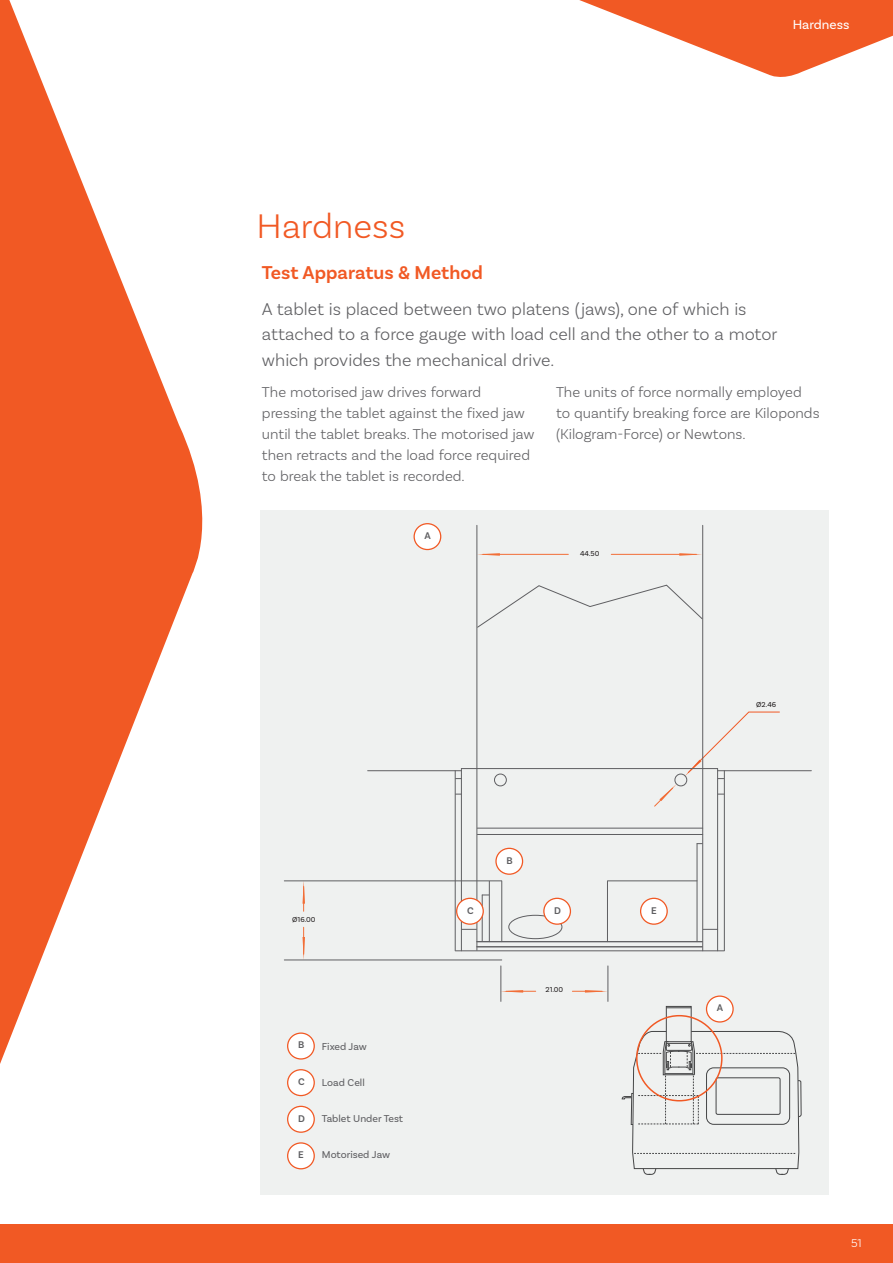
<style>
.page{position:relative;width:893px;height:1263px;background:#fff}
.page>*{position:absolute;margin:0;border:0;box-sizing:border-box;transform-origin:0 0}
.t1{font:300 36px "Basic Sans";color:#f15924}
.t2{font:600 19.5px "Basic Sans";color:#f15924}
.t3{font:300 18px/25.5px "Basic Sans";color:#5f5f62}
.t4{font:300 15px/21px "Basic Sans";color:#5f5f62}
.t5{font:13.5px "Basic Sans";color:#fff}
.t6{font:300 12px "Basic Sans";color:#fff}
.t7{font:10.5px "Basic Sans";color:#5f5f62}
.t8{font:600 10.2px "Basic Sans";color:#5f5f62}
.t9{font:7.5px "Basic Sans";color:#231f20}
</style>
<div class="page">
<svg style="left:0;top:0;width:222px;height:1225px"></svg>
<svg style="left:579px;top:0;width:314px;height:77px"></svg>
<div style="left:0;top:1225px;width:893px;height:38px;background:#f15924"></div>
<div style="left:260px;top:510px;width:569px;height:685px;background:#eff1f0"></div>
<div style="left:414px;top:524px;width:27px;height:25px;background:#fff;border-radius:50%"></div>
<div style="left:413px;top:523px;width:28px;height:27px;border:1px solid #f15924;border-radius:50%"></div>
<div style="left:496px;top:848px;width:27px;height:26px;background:#fff;border-radius:50%"></div>
<div style="left:495px;top:848px;width:28px;height:27px;border:1px solid #f15924;border-radius:50%"></div>
<div style="left:288px;top:1033px;width:26px;height:26px;background:#fff;border-radius:50%"></div>
<div style="left:287px;top:1032px;width:28px;height:27px;border:1px solid #f15924;border-radius:50%"></div>
<div style="left:288px;top:1070px;width:26px;height:25px;background:#fff;border-radius:50%"></div>
<div style="left:287px;top:1069px;width:28px;height:27px;border:1px solid #f15924;border-radius:50%"></div>
<div style="left:288px;top:1106px;width:26px;height:26px;background:#fff;border-radius:50%"></div>
<div style="left:287px;top:1106px;width:28px;height:27px;border:1px solid #f15924;border-radius:50%"></div>
<div style="left:288px;top:1143px;width:26px;height:26px;background:#fff;border-radius:50%"></div>
<div style="left:287px;top:1142px;width:28px;height:27px;border:1px solid #f15924;border-radius:50%"></div>
<svg style="left:622px;top:995px;width:180px;height:180px"></svg>
<svg style="left:302px;top:881px;width:3px;height:30px"></svg>
<svg style="left:679px;top:553px;width:23px;height:3px"></svg>
<hr style="left:611px;top:554px;width:85px;height:1px;background:#f26e37">
<svg style="left:477px;top:553px;width:23px;height:3px"></svg>
<hr style="left:483px;top:554px;width:85px;height:1px;background:#f26e37">
<svg style="left:654px;top:784px;width:22px;height:23px"></svg>
<svg style="left:585px;top:990px;width:22px;height:2px"></svg>
<hr style="left:572px;top:991px;width:30px;height:1px;background:#f26e37">
<svg style="left:302px;top:927px;width:3px;height:32px"></svg>
<svg style="left:501px;top:990px;width:22px;height:2px"></svg>
<hr style="left:506px;top:991px;width:30px;height:1px;background:#f26e37">
<hr style="left:476px;top:525px;width:1px;height:425px;background:#5f5f62">
<hr style="left:461px;top:768px;width:257px;height:1px;background:#5f5f62">
<hr style="left:477px;top:828px;width:226px;height:1px;background:#5f5f62">
<hr style="left:477px;top:834px;width:226px;height:1px;background:#5f5f62">
<hr style="left:607px;top:880px;width:90px;height:1px;background:#5f5f62">
<hr style="left:284px;top:880px;width:218px;height:1px;background:#5f5f62">
<hr style="left:284px;top:959px;width:218px;height:1px;background:#5f5f62">
<hr style="left:500px;top:966px;width:1px;height:35px;background:#5f5f62">
<hr style="left:607px;top:966px;width:1px;height:35px;background:#5f5f62">
<hr style="left:607px;top:881px;width:1px;height:61px;background:#5f5f62">
<hr style="left:501px;top:881px;width:1px;height:61px;background:#5f5f62">
<hr style="left:489px;top:881px;width:1px;height:61px;background:#5f5f62">
<hr style="left:482px;top:895px;width:1px;height:46px;background:#5f5f62">
<hr style="left:697px;top:844px;width:1px;height:98px;background:#5f5f62">
<hr style="left:368px;top:770px;width:93px;height:1px;background:#5f5f62">
<svg style="left:684px;top:712px;width:96px;height:67px"></svg>
<hr style="left:718px;top:770px;width:93px;height:1px;background:#5f5f62">
<hr style="left:461px;top:768px;width:1px;height:183px;background:#5f5f62">
<hr style="left:717px;top:768px;width:1px;height:183px;background:#5f5f62">
<hr style="left:455px;top:771px;width:1px;height:180px;background:#5f5f62">
<hr style="left:724px;top:771px;width:1px;height:180px;background:#5f5f62">
<hr style="left:477px;top:941px;width:225px;height:1px;background:#5f5f62">
<svg style="left:462px;top:929px;width:14px;height:1px"></svg>
<svg style="left:703px;top:929px;width:14px;height:1px"></svg>
<hr style="left:477px;top:946px;width:225px;height:1px;background:#5f5f62">
<hr style="left:456px;top:950px;width:268px;height:1px;background:#5f5f62">
<hr style="left:702px;top:525px;width:1px;height:426px;background:#5f5f62">
<div style="left:508px;top:915px;width:54px;height:24px;border:1px solid #5f5f62;border-radius:50%"></div>
<div style="left:494px;top:773px;width:13px;height:13px;border:1px solid #5f5f62;border-radius:50%"></div>
<div style="left:674px;top:773px;width:13px;height:13px;border:1px solid #5f5f62;border-radius:50%"></div>
<svg style="left:476px;top:584px;width:227px;height:45px"></svg>
<div style="left:636px;top:1015px;width:87px;height:86px;border:2px solid #f15924;border-radius:50%"></div>
<div style="left:457px;top:898px;width:26px;height:26px;background:#fff;border-radius:50%"></div>
<div style="left:456px;top:898px;width:28px;height:27px;border:1px solid #f15924;border-radius:50%"></div>
<div style="left:544px;top:898px;width:26px;height:26px;background:#fff;border-radius:50%"></div>
<div style="left:543px;top:898px;width:28px;height:27px;border:1px solid #f15924;border-radius:50%"></div>
<div style="left:641px;top:898px;width:26px;height:26px;background:#fff;border-radius:50%"></div>
<div style="left:640px;top:898px;width:28px;height:27px;border:1px solid #f15924;border-radius:50%"></div>
<p class="t5" style="left:793px;top:17px;width:58px">Hardness</p>
<h1 class="t1" style="left:257px;top:205px;width:150px">Hardness</h1>
<h2 class="t2" style="left:262px;top:260px;width:222px">Test Apparatus &amp; Method</h2>
<p class="t3" style="left:262px;top:296px;width:517px">A tablet is placed between two platens (jaws), one of which is attached to a force gauge with load cell and the other to a motor which provides the mechanical drive.</p>
<p class="t4" style="left:262px;top:381px;width:274px">The motorised jaw drives forward pressing the tablet against the fixed jaw until the tablet breaks. The motorised jaw then retracts and the load force required to break the tablet is recorded.</p>
<p class="t4" style="left:556px;top:381px;width:265px">The units of force normally employed to quantify breaking force are Kiloponds (Kilogram-Force) or Newtons.</p>
<p class="t8" style="left:425px;top:529px;width:8px">A</p>
<p class="t9" style="left:580px;top:549px;width:21px">44.50</p>
<p class="t9" style="left:292px;top:915px;width:25px">Ø16.00</p>
<p class="t8" style="left:298px;top:1039px;width:8px">B</p>
<p class="t8" style="left:298px;top:1075px;width:8px">C</p>
<p class="t8" style="left:298px;top:1112px;width:8px">D</p>
<p class="t8" style="left:298px;top:1149px;width:7px">E</p>
<p class="t7" style="left:322px;top:1040px;width:47px">Fixed Jaw</p>
<p class="t7" style="left:322px;top:1076px;width:44px">Load Cell</p>
<p class="t7" style="left:322px;top:1112px;width:83px">Tablet Under Test</p>
<p class="t7" style="left:322px;top:1148px;width:70px">Motorised Jaw</p>
<p class="t8" style="left:506px;top:854px;width:8px">B</p>
<p class="t8" style="left:467px;top:904px;width:8px">C</p>
<p class="t8" style="left:554px;top:904px;width:8px">D</p>
<p class="t8" style="left:651px;top:904px;width:7px">E</p>
<p class="t9" style="left:545px;top:985px;width:19px">21.00</p>
<p class="t9" style="left:756px;top:700px;width:22px">Ø2.46</p>
<p class="t8" style="left:717px;top:1002px;width:8px">A</p>
<p class="t6" style="left:851px;top:1236px;width:12px">51</p>
</div>
